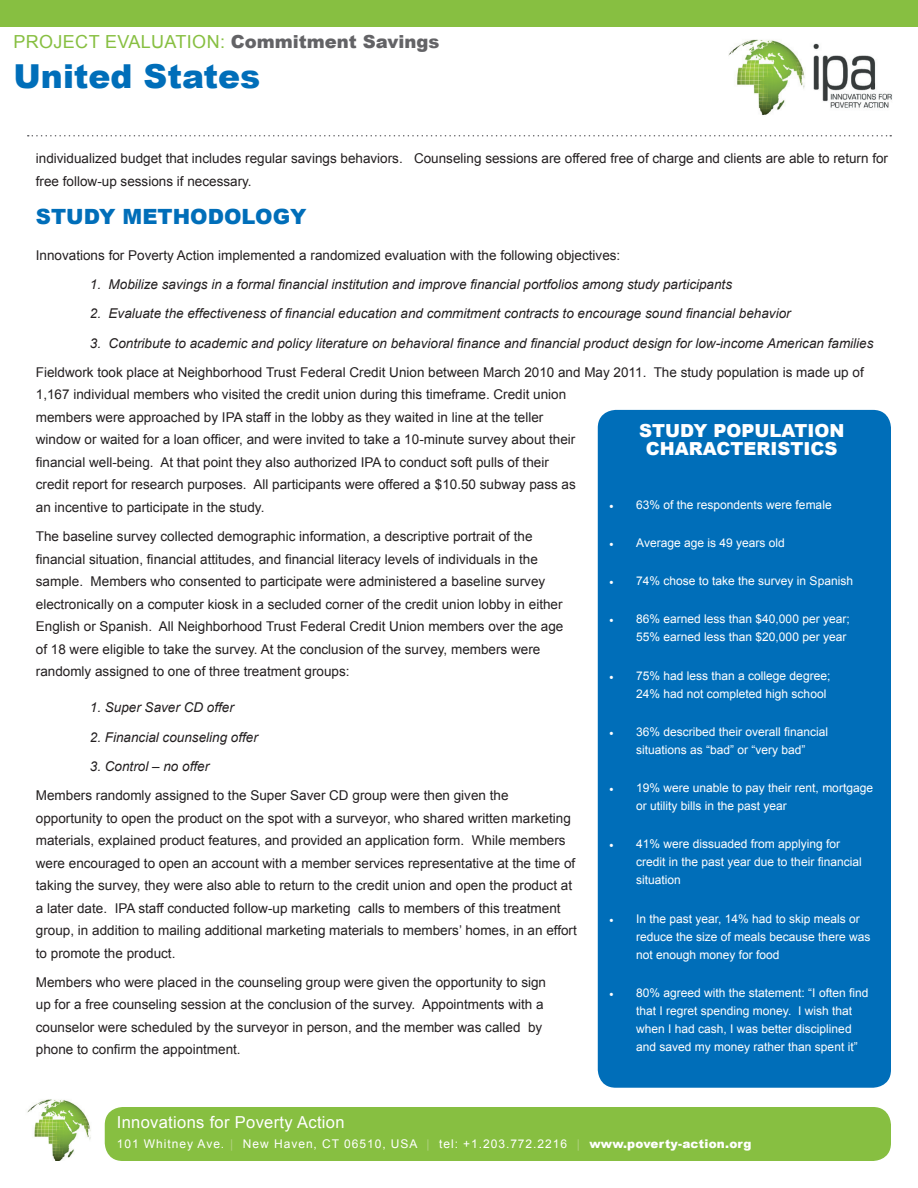
<style>
.page{position:relative;width:918px;height:1188px;background:#fff}
.page>*{position:absolute;margin:0;border:0;box-sizing:border-box;transform-origin:0 0}
.t1{font:900 33px "Arial";color:#006eb9}
.t2{font:900 21px "Arial";color:#006eb9}
.t3{font:900 18px "Arial";color:#fff}
.t4{font:900 18px "Arial";color:#636366}
.t5{font:18px "Arial";letter-spacing:.02em;color:#87bf41}
.t6{font:16.5px "Arial";letter-spacing:.02em;color:#fff}
.t7{font:13.5px/22.5px "Arial";color:#231f20}
.t8{font:italic 13.5px "Arial";color:#231f20}
.t9{font:12px/18px "Arial";color:#fff}
.t10{font:12px "Arial";letter-spacing:.08em;color:#fff}
.s1{font-weight:400;color:#87bf41}
.s2{font-family:"Minion Pro"}
.s3{color:#b0d17f}
.s4{font-weight:900}
</style>
<div class="page">
<img style="left:729px;top:39px;width:163px;height:76px">
<svg style="left:28px;top:135px;width:863px;height:1px"></svg>
<div style="left:0;top:0;width:918px;height:27px;background:#87bf41"></div>
<div style="left:105px;top:1107px;width:786px;height:54px;background:#87bf41;border-radius:18px"></div>
<img style="left:27px;top:1099px;width:64px;height:62px">
<div style="left:598px;top:410px;width:293px;height:678px;background:#006eb9;border-radius:18px"></div>
<h3 class="t5" style="left:14px;top:30px;width:63px">Project</h3>
<h3 class="t5" style="left:105px;top:30px;width:36px">Evaluation</h3>
<h3 class="t4" style="left:220px;top:28px;width:221px"><span class="s1">:</span> Commitment Savings</h3>
<h1 class="t1" style="left:14px;top:53px;width:248px">United States</h1>
<p class="t7" style="left:36px;top:147px;width:854px">individualized budget that includes regular savings behaviors. Counseling sessions are offered free of charge and clients are able to return for free follow-up sessions if necessary.</p>
<h2 class="t2" style="left:36px;top:201px;width:272px">study methodology</h2>
<p class="t7" style="left:36px;top:244px;width:586px">Innovations for Poverty Action implemented a randomized evaluation with the following objectives:</p>
<p class="t8" style="left:90px;top:276px;width:644px">1. Mobilize savings in a formal financial institution and improve financial portfolios among study participants</p>
<p class="t8" style="left:90px;top:305px;width:702px">2. Evaluate the effectiveness of financial education and commitment contracts to encourage sound financial behavior</p>
<p class="t8" style="left:90px;top:334px;width:785px">3. Contribute to academic and policy literature on behavioral finance and financial product design for low-income American families</p>
<p class="t7" style="left:36px;top:361px;width:829px">Fieldwork took place at Neighborhood Trust Federal Credit Union between March 2010 and May 2011. The study population is made up of 1,167 individual members who visited the credit union during this timeframe. Credit union<br>members were approached by IPA staff in the lobby as they waited in line at the teller<br>window or waited for a loan officer, and were invited to take a 10-minute survey about their<br>financial well-being. At that point they also authorized IPA to conduct soft pulls of their<br>credit report for research purposes. All participants were offered a $10.50 subway pass as<br>an incentive to participate in the study.</p>
<p class="t7" style="left:36px;top:525px;width:529px">The baseline survey collected demographic information, a descriptive portrait of the financial situation, financial attitudes, and financial literacy levels of individuals in the sample. Members who consented to participate were administered a baseline survey electronically on a computer kiosk in a secluded corner of the credit union lobby in either English or Spanish. All Neighborhood Trust Federal Credit Union members over the age of 18 were eligible to take the survey. At the conclusion of the survey, members were randomly assigned to one of three treatment groups:</p>
<p class="t8" style="left:90px;top:699px;width:146px">1. Super Saver CD offer</p>
<p class="t8" style="left:90px;top:728px;width:170px">2. Financial counseling offer</p>
<p class="t8" style="left:90px;top:757px;width:121px">3. Control – no offer</p>
<p class="t7" style="left:36px;top:784px;width:543px">Members randomly assigned to the Super Saver CD group were then given the opportunity to open the product on the spot with a surveyor, who shared written marketing materials, explained product features, and provided an application form. While members were encouraged to open an account with a member services representative at the time of taking the survey, they were also able to return to the credit union and open the product at a later date. IPA staff conducted follow-up marketing calls to members of this treatment group, in addition to mailing additional marketing materials to members’ homes, in an effort to promote the product.</p>
<p class="t7" style="left:36px;top:971px;width:512px">Members who were placed in the counseling group were given the opportunity to sign up for a free counseling session at the conclusion of the survey. Appointments with a counselor were scheduled by the surveyor in person, and the member was called by phone to confirm the appointment.</p>
<h3 class="t3" style="left:639px;top:417px;width:41px">STUDY</h3>
<h3 class="t3" style="left:714px;top:417px;width:56px">POPULA</h3>
<h3 class="t3" style="left:794px;top:417px;width:26px">TION</h3>
<h3 class="t3" style="left:646px;top:435px;width:15px">CHARAC</h3>
<h3 class="t3" style="left:731px;top:435px;width:26px">TERIS</h3>
<h3 class="t3" style="left:791px;top:435px;width:25px">TICS</h3>
<p class="t9" style="left:609px;top:495px;width:224px"><span class="s2">•</span> 63% of the respondents were female</p>
<p class="t9" style="left:609px;top:534px;width:177px"><span class="s2">•</span> Average age is 49 years old</p>
<p class="t9" style="left:609px;top:572px;width:245px"><span class="s2">•</span> 74% chose to take the survey in Spanish</p>
<p class="t9" style="left:609px;top:610px;width:242px;text-align:right"><span class="s2">•</span> 86% earned less than $40,000 per year;<br>55% earned less than $20,000 per year</p>
<p class="t9" style="left:636px;top:666px;width:196px;text-indent:-27px"><span class="s2">•</span> 75% had less than a college degree;<br>24% had not completed high school</p>
<p class="t9" style="left:609px;top:723px;width:221px;text-align:center"><span class="s2">•</span> 36% described their overall financial situations as “bad” or “very bad”</p>
<p class="t9" style="left:636px;top:779px;width:238px;text-indent:-27px"><span class="s2">•</span> 19% were unable to pay their rent, mortgage or utility bills in the past year</p>
<p class="t9" style="left:636px;top:835px;width:227px;text-indent:-27px"><span class="s2">•</span> 41% were dissuaded from applying for credit in the past year due to their financial situation</p>
<p class="t9" style="left:636px;top:910px;width:236px;text-indent:-27px"><span class="s2">•</span> In the past year, 14% had to skip meals or reduce the size of meals because there was not enough money for food</p>
<p class="t9" style="left:636px;top:984px;width:234px;text-indent:-27px"><span class="s2">•</span> 80% agreed with the statement: “I often find that I regret spending money. I wish that when I had cash, I was better disciplined and saved my money rather than spent it”</p>
<p class="t6" style="left:117px;top:1111px;width:229px">Innovations for Poverty Action</p>
<p class="t10" style="left:117px;top:1135px;width:636px">101 Whitney Ave. <span class="s3">|</span> New Haven, CT 06510, USA <span class="s3">|</span> tel: +1.203.772.2216 <span class="s3">|</span> <span class="s4">www.poverty-action.org</span></p>
</div>
